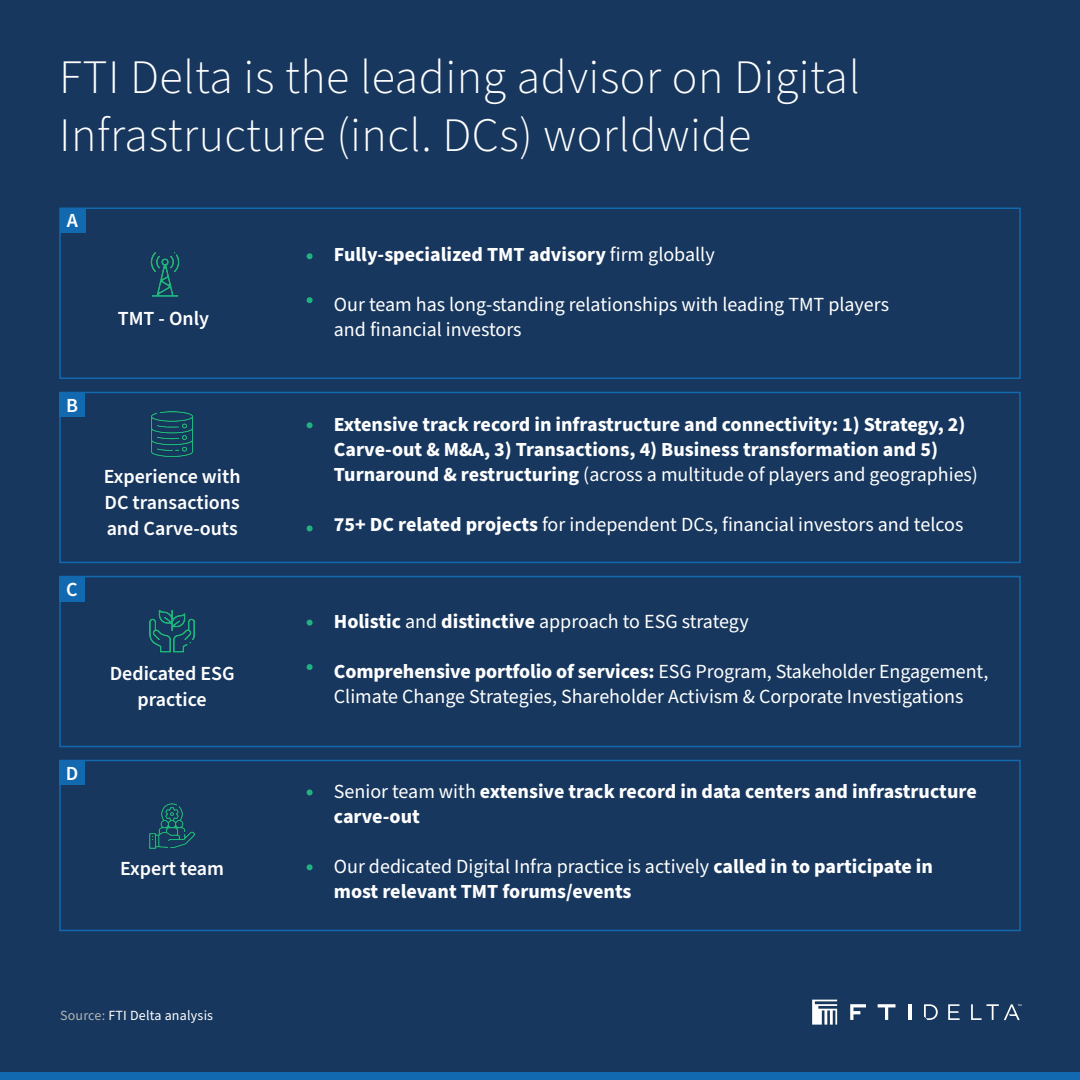
<style>
.page{position:relative;width:1080px;height:1080px;background:#17375e}
.page>*{position:absolute;margin:0;border:0;box-sizing:border-box;transform-origin:0 0}
.t1{font:300 48px/58px "Source Sans Pro";letter-spacing:.01em;color:#fff}
.t2{font:700 20px/25px "Source Sans Pro";color:#fff}
.t3{font:20px/25px "Source Sans Pro";color:#fff}
.t4{font:600 20px/26px "Source Sans Pro";color:#fff;text-align:justify}
.t5{font:14px "Source Sans Pro";letter-spacing:.015em;color:#fff}
.s1{color:#b1b3b4}
.s2{font-weight:400}
.s3{font-weight:700}
</style>
<div class="page">
<div style="left:60px;top:392px;width:25px;height:25px;background:#1269af"></div>
<div style="left:0;top:1072px;width:1080px;height:8px;background:#1269af"></div>
<div style="left:59px;top:208px;width:962px;height:171px;border:2px solid #1269af"></div>
<div style="left:60px;top:208px;width:25px;height:25px;background:#1269af"></div>
<svg style="left:307px;top:253px;width:6px;height:6px"></svg>
<svg style="left:307px;top:297px;width:6px;height:6px"></svg>
<div style="left:59px;top:392px;width:962px;height:171px;border:2px solid #1269af"></div>
<svg style="left:307px;top:422px;width:6px;height:6px"></svg>
<svg style="left:307px;top:525px;width:6px;height:6px"></svg>
<svg style="left:307px;top:620px;width:6px;height:6px"></svg>
<svg style="left:307px;top:664px;width:6px;height:6px"></svg>
<svg style="left:307px;top:789px;width:6px;height:6px"></svg>
<svg style="left:307px;top:864px;width:6px;height:6px"></svg>
<div style="left:59px;top:576px;width:962px;height:171px;border:2px solid #1269af"></div>
<div style="left:59px;top:760px;width:962px;height:171px;border:2px solid #1269af"></div>
<div style="left:60px;top:577px;width:25px;height:25px;background:#1269af"></div>
<div style="left:60px;top:760px;width:25px;height:25px;background:#1269af"></div>
<svg style="left:812px;top:1000px;width:25px;height:25px"></svg>
<svg style="left:878px;top:1004px;width:17px;height:16px"></svg>
<svg style="left:850px;top:1004px;width:16px;height:16px"></svg>
<hr style="left:908px;top:1004px;width:3px;height:16px;background:#fff">
<svg style="left:948px;top:1004px;width:12px;height:16px"></svg>
<svg style="left:924px;top:1004px;width:14px;height:16px"></svg>
<svg style="left:971px;top:1004px;width:50px;height:16px"></svg>
<img style="left:150px;top:411px;width:44px;height:45px">
<img style="left:150px;top:251px;width:30px;height:46px">
<img style="left:150px;top:804px;width:45px;height:45px">
<img style="left:150px;top:609px;width:45px;height:44px">
<h1 class="t1" style="left:59px;top:49px;width:802px">FTI Delta is the leading advisor on Digital<br>Infrastructure (incl. DCs) worldwide</h1>
<p class="t4" style="left:67px;top:208px;width:13px">A</p>
<p class="t4" style="left:118px;top:306px;width:93px">TMT - Only</p>
<p class="t4" style="left:66px;top:393px;width:13px">B</p>
<p class="t4" style="left:66px;top:577px;width:13px">C</p>
<p class="t4" style="left:104px;top:464px;width:138px">Experience with DC transactions and Carve-outs</p>
<p class="t4" style="left:66px;top:761px;width:14px">D</p>
<p class="t4" style="left:110px;top:661px;width:126px;text-align:center">Dedicated ESG practice</p>
<p class="t4" style="left:120px;top:856px;width:105px">Expert team</p>
<p class="t5" style="left:60px;top:1006px;width:155px"><span class="s1">Source:</span> FTI Delta analysis</p>
<p class="t2" style="left:334px;top:242px;width:382px">Fully-specialized TMT advisory <span class="s2">firm globally</span></p>
<p class="t3" style="left:334px;top:292px;width:557px">Our team has long-standing relationships with leading TMT players and financial investors</p>
<p class="t2" style="left:334px;top:412px;width:646px">Extensive track record in infrastructure and connectivity: 1) Strategy, 2)<br>Carve-out &amp; M&amp;A, 3) Transactions, 4) Business transformation and 5)<br>Turnaround &amp; restructuring <span class="s2">(across a multitude of players and geographies)</span></p>
<p class="t3" style="left:334px;top:512px;width:631px"><span class="s3">75+ DC related projects</span> for independent DCs, financial investors and telcos</p>
<p class="t3" style="left:334px;top:610px;width:416px"><span class="s3">Holistic</span> and <span class="s3">distinctive</span> approach to ESG strategy</p>
<p class="t3" style="left:334px;top:660px;width:656px"><span class="s3">Comprehensive portfolio of services:</span> ESG Program, Stakeholder Engagement,<br>Climate Change Strategies, Shareholder Activism &amp; Corporate Investigations</p>
<p class="t2" style="left:334px;top:779px;width:644px"><span class="s2">Senior team with</span> extensive track record in data centers and infrastructure carve-out</p>
<p class="t2" style="left:334px;top:854px;width:601px"><span class="s2">Our dedicated Digital Infra practice is actively</span> called in to participate in most relevant TMT forums/events</p>
</div>
